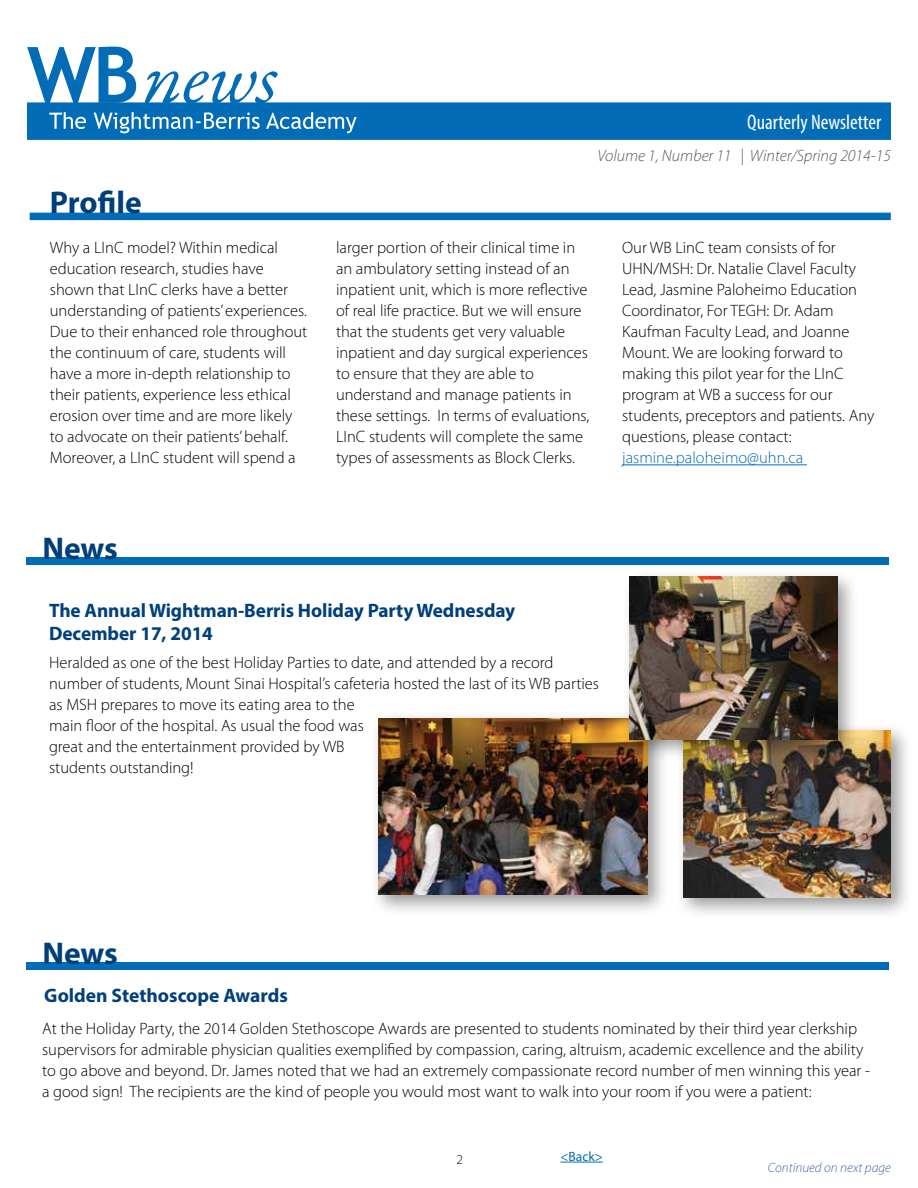
<style>
.page{position:relative;width:918px;height:1188px;background:#fff}
.page>*{position:absolute;margin:0;border:0;box-sizing:border-box;transform-origin:0 0}
.t1{font:700 31.5px "Myriad Pro";letter-spacing:-.005em;color:#00407a}
.t2{font:condensed 21px "Myriad Pro";color:#fff}
.t3{font:700 19.5px/22.5px "Myriad Pro";letter-spacing:-.005em;color:#00407a}
.t4{font:300 16.5px/21px "Myriad Pro";color:#000}
.t5{font:italic 300 16.5px "Myriad Pro";color:#58595b}
.t6{font:300 16.5px "Myriad Pro";color:#036cb6}
.t7{font:italic 300 13.5px "Myriad Pro";color:#426599}
.t8{font:13.5px "Myriad Pro";color:#036cb6}
.t9{font:300 13.5px "Myriad Pro";color:#000}
</style>
<div class="page">
<div style="left:27px;top:102px;width:864px;height:38px;background:#036cb6"></div>
<svg style="left:27px;top:47px;width:251px;height:56px"></svg>
<svg style="left:49px;top:112px;width:308px;height:21px"></svg>
<div style="left:30px;top:213px;width:861px;height:7px;background:#036cb6"></div>
<hr style="left:622px;top:464px;width:185px;height:1px;background:#036cb6">
<div style="left:26px;top:557px;width:862px;height:8px;background:#036cb6"></div>
<div style="left:675px;top:722px;width:238px;height:197px;background:#000;opacity:.4"></div>
<img style="left:684px;top:731px;width:207px;height:166px">
<div style="left:370px;top:710px;width:299px;height:207px;background:#000;opacity:.4"></div>
<img style="left:378px;top:718px;width:269px;height:177px">
<div style="left:621px;top:568px;width:238px;height:193px;background:#000;opacity:.4"></div>
<img style="left:630px;top:577px;width:207px;height:162px">
<div style="left:26px;top:962px;width:862px;height:8px;background:#036cb6"></div>
<hr style="left:561px;top:1162px;width:42px;height:1px;background:#036cb6">
<p class="t2" style="left:747px;top:110px;width:136px">Quarterly Newsletter</p>
<p class="t5" style="left:597px;top:145px;width:295px">Volume 1, Number 11 | Winter/Spring 2014-15</p>
<h1 class="t1" style="left:50px;top:181px;width:93px">Profile</h1>
<p class="t4" style="left:50px;top:237px;width:259px">Why a LInC model? Within medical education research, studies have shown that LInC clerks have a better understanding of patients’ experiences.<br>Due to their enhanced role throughout the continuum of care, students will have a more in-depth relationship to their patients, experience less ethical erosion over time and are more likely to advocate on their patients’ behalf.<br>Moreover, a LInC student will spend a</p>
<p class="t4" style="left:336px;top:237px;width:255px">larger portion of their clinical time in an ambulatory setting instead of an inpatient unit, which is more reflective of real life practice. But we will ensure that the students get very valuable inpatient and day surgical experiences to ensure that they are able to understand and manage patients in these settings. In terms of evaluations, LInC students will complete the same types of assessments as Block Clerks.</p>
<p class="t4" style="left:622px;top:237px;width:254px">Our WB LinC team consists of for UHN/MSH: Dr. Natalie Clavel Faculty Lead, Jasmine Paloheimo Education Coordinator, For TEGH: Dr. Adam Kaufman Faculty Lead, and Joanne Mount. We are looking forward to making this pilot year for the LInC program at WB a success for our students, preceptors and patients. Any questions, please contact:</p>
<p class="t6" style="left:622px;top:448px;width:183px">jasmine.paloheimo@uhn.ca</p>
<h1 class="t1" style="left:43px;top:528px;width:77px">News</h1>
<p class="t3" style="left:49px;top:599px;width:468px">The Annual Wightman-Berris Holiday Party Wednesday<br>December 17, 2014</p>
<p class="t4" style="left:49px;top:651px;width:551px">Heralded as one of the best Holiday Parties to date, and attended by a record number of students, Mount Sinai Hospital’s cafeteria hosted the last of its WB parties as MSH prepares to move its eating area to the<br>main floor of the hospital. As usual the food was<br>great and the entertainment provided by WB<br>students outstanding!</p>
<h1 class="t1" style="left:43px;top:933px;width:77px">News</h1>
<p class="t3" style="left:44px;top:983px;width:245px">Golden Stethoscope Awards</p>
<p class="t4" style="left:42px;top:1018px;width:829px">At the Holiday Party, the 2014 Golden Stethoscope Awards are presented to students nominated by their third year clerkship supervisors for admirable physician qualities exemplified by compassion, caring, altruism, academic excellence and the ability to go above and beyond. Dr. James noted that we had an extremely compassionate record number of men winning this year - a good sign! The recipients are the kind of people you would most want to walk into your room if you were a patient:</p>
<p class="t9" style="left:456px;top:1151px;width:8px">2</p>
<p class="t8" style="left:561px;top:1148px;width:44px">&lt;Back&gt;</p>
<p class="t7" style="left:768px;top:1159px;width:125px">Continued on next page</p>
</div>
